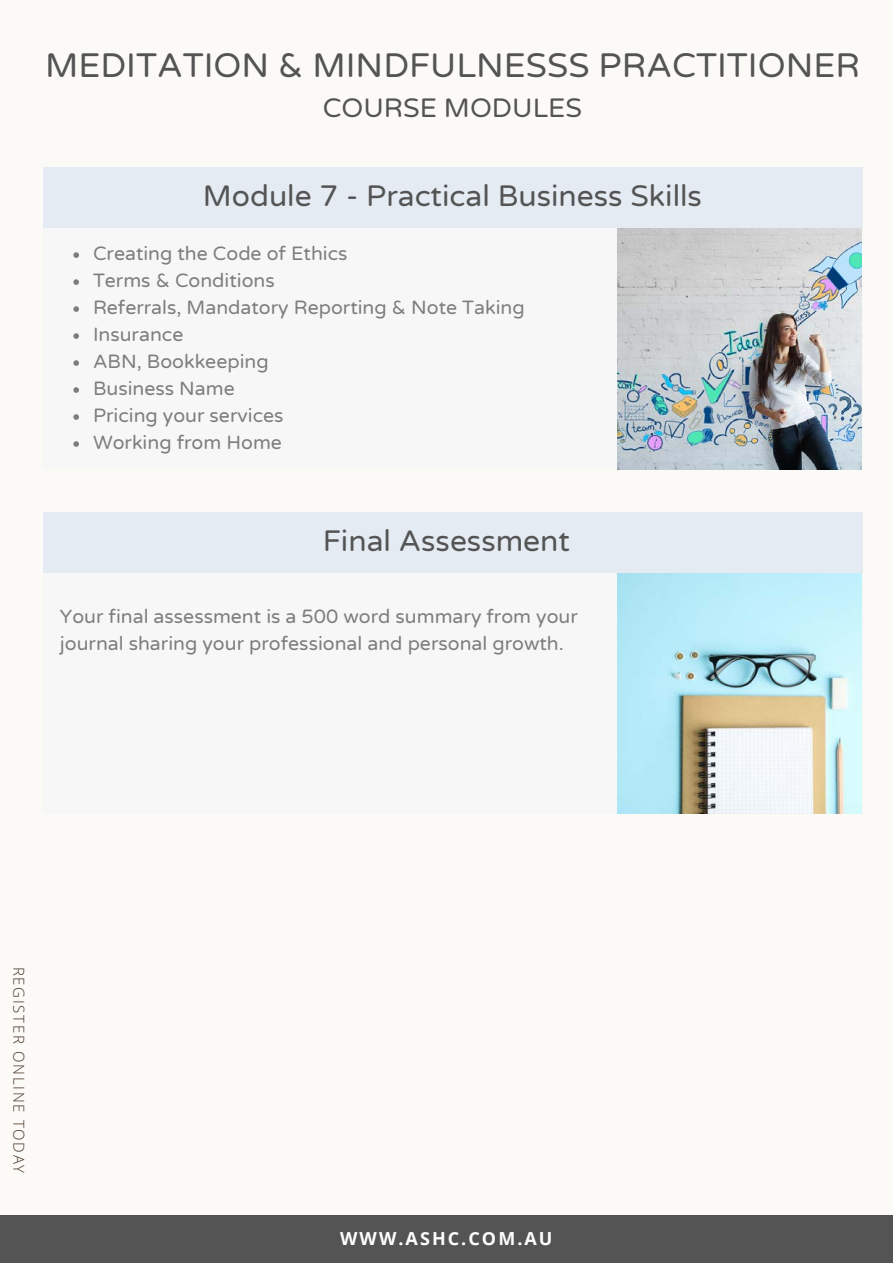
<style>
.page{position:relative;width:893px;height:1264px;background:#fff}
.page>*{position:absolute;margin:0;border:0;box-sizing:border-box;transform-origin:0 0}
.t1{font:34.5px "Varela Round";color:#545454}
.t2{font:30px "Varela Round";color:#545454}
.t3{font:27px "Varela Round";color:#545454}
.t4{font:19.5px/27px "Varela Round";color:#545454}
.t5{font:700 18px "Open Sans";letter-spacing:.115em;color:#fffefe}
.t6{font:300 15px "Open Sans";letter-spacing:.115em;color:#4a3728}
</style>
<div class="page">
<div style="left:0;top:0;width:892px;height:1262px;background:#fbfaf7"></div>
<div style="left:43px;top:167px;width:819px;height:301px;background:#f6f7f6"></div>
<div style="left:43px;top:512px;width:819px;height:301px;background:#f6f7f6"></div>
<img style="left:617px;top:228px;width:244px;height:241px">
<img style="left:617px;top:573px;width:244px;height:240px">
<div style="left:0;top:1215px;width:892px;height:47px;background:#545454"></div>
<div style="left:43px;top:167px;width:819px;height:61px;background:#e3ebf2"></div>
<div style="left:43px;top:512px;width:819px;height:61px;background:#e3ebf2"></div>
<svg style="left:73px;top:252px;width:6px;height:6px"></svg>
<svg style="left:73px;top:279px;width:6px;height:6px"></svg>
<svg style="left:73px;top:306px;width:6px;height:6px"></svg>
<svg style="left:73px;top:333px;width:6px;height:6px"></svg>
<svg style="left:73px;top:360px;width:6px;height:6px"></svg>
<svg style="left:73px;top:387px;width:6px;height:6px"></svg>
<svg style="left:73px;top:414px;width:6px;height:6px"></svg>
<svg style="left:73px;top:441px;width:6px;height:6px"></svg>
<h1 class="t1" style="left:45px;top:45px;width:816px">MEDITATION &amp; MINDFULNESSS PRACTITIONER</h1>
<h3 class="t3" style="left:323px;top:92px;width:261px">COURSE MODULES</h3>
<h2 class="t2" style="left:203px;top:178px;width:500px">Module 7 - Practical Business Skills</h2>
<p class="t4" style="left:93px;top:240px;width:433px">Creating the Code of Ethics<br>Terms &amp; Conditions<br>Referrals, Mandatory Reporting &amp; Note Taking<br>Insurance<br>ABN, Bookkeeping<br>Business Name<br>Pricing your services<br>Working from Home</p>
<h2 class="t2" style="left:323px;top:523px;width:249px">Final Assessment</h2>
<p class="t4" style="left:60px;top:603px;width:519px">Your final assessment is a 500 word summary from your journal sharing your professional and personal growth.</p>
<p class="t6" style="left:29px;top:966px;width:208px;rotate:90deg">REGISTER ONLINE TODAY</p>
<p class="t5" style="left:340px;top:1225px;width:214px">WWW.ASHC.COM.AU</p>
</div>
